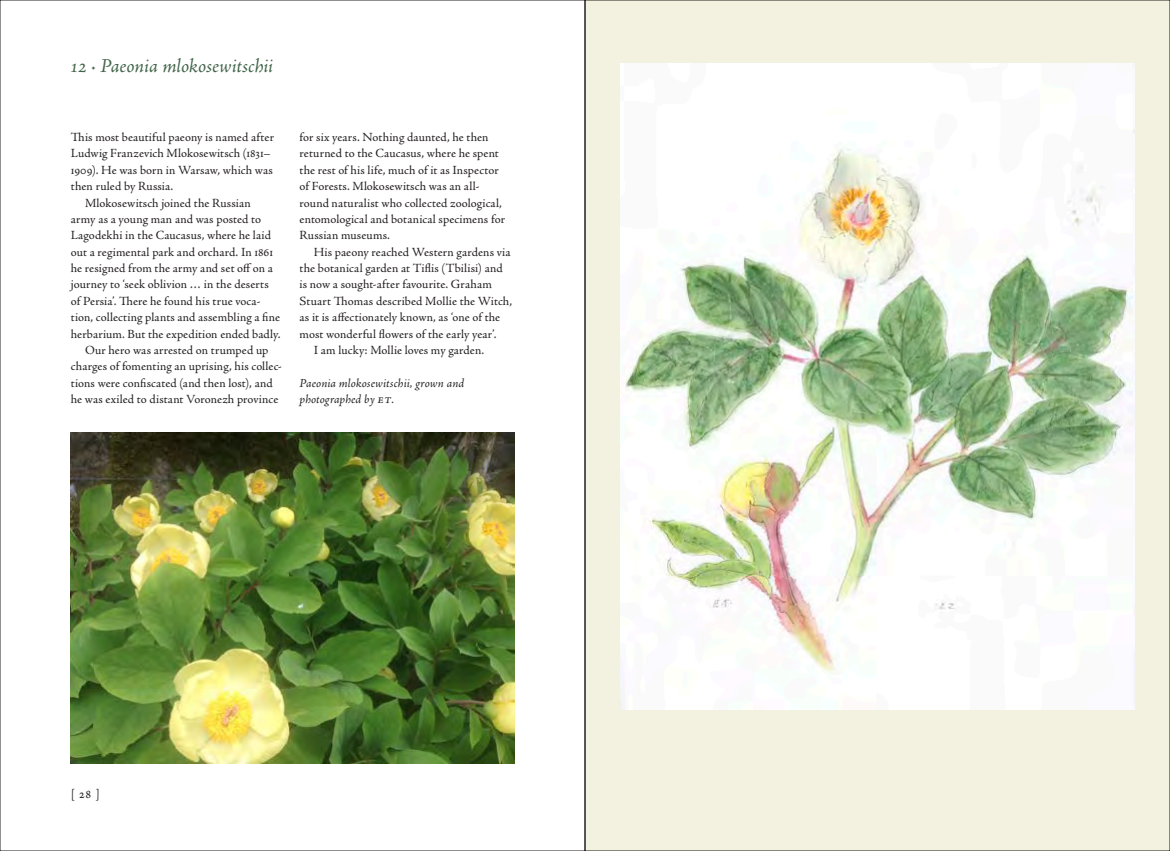
<style>
.page{position:relative;width:1170px;height:851px;background:#fff}
.page>*{position:absolute;margin:0;border:0;box-sizing:border-box;transform-origin:0 0}
.Cat_Title{font:italic 20px "Adobe Jenson Pro";color:#416449}
.t1{font:13px "Adobe Jenson Pro";color:#231f20}
.Cat_Text{font:12.5px/16.4px "Adobe Jenson Pro";letter-spacing:.01em;color:#231f20}
.Cat_Text_flush{font:12.5px/16.4px "Adobe Jenson Pro";color:#231f20}
.Cat_Text_flush-2{font:italic 12.5px/16.4px "Adobe Jenson Pro";letter-spacing:.01em;color:#231f20}
.s1{font-size:13.75px}
</style>
<div class="page">
<div style="left:585px;top:0;width:584px;height:850px;background:#f3f1df"></div>
<img style="left:71px;top:432px;width:443px;height:331px">
<img style="left:620px;top:64px;width:514px;height:645px">
<p class="Cat_Title" style="left:71px;top:54px;width:204px">12 · Paeonia mlokosewitschii</p>
<p class="Cat_Text_flush" style="left:71px;top:129px;width:205px">This most beautiful paeony is named after Ludwig Franzevich Mlokosewitsch (1831– 1909). He was born in Warsaw, which was then ruled by Russia.</p>
<p class="Cat_Text" style="left:71px;top:195px;width:211px;text-indent:14px">Mlokosewitsch joined the Russian<br>army as a young man and was posted to Lagodekhi in the Caucasus, where he laid out a regimental park and orchard. In 1861 he resigned from the army and set off on a journey to ‘seek oblivion … in the deserts of Persia’. There he found his true voca&shy;tion, collecting plants and assembling a fine herbarium. But the expedition ended badly.</p>
<p class="Cat_Text" style="left:71px;top:342px;width:212px;text-indent:14px">Our hero was arrested on trumped up charges of fomenting an uprising, his collec&shy;tions were confiscated (and then lost), and he was exiled to distant Voronezh province</p>
<p class="Cat_Text" style="left:299px;top:129px;width:207px">for six years. Nothing daunted, he then returned to the Caucasus, where he spent the rest of his life, much of it as Inspector of Forests. Mlokosewitsch was an all&shy;round naturalist who collected zoological, entomological and botanical specimens for Russian museums.</p>
<p class="Cat_Text" style="left:299px;top:244px;width:214px;text-indent:14px">His paeony reached Western gardens via the botanical garden at Tiflis (Tbilisi) and is now a sought-after favourite. Graham Stuart Thomas described Mollie the Witch, as it is affectionately known, as ‘one of the most wonderful flowers of the early year’.</p>
<p class="Cat_Text" style="left:314px;top:342px;width:172px">I am lucky: Mollie loves my garden.</p>
<p class="Cat_Text_flush-2" style="left:299px;top:375px;width:166px">Paeonia mlokosewitschii, grown and photographed by <span class="s1">ET</span>.</p>
<p class="t1" style="left:71px;top:786px;width:30px">[ 28 ]</p>
</div>
